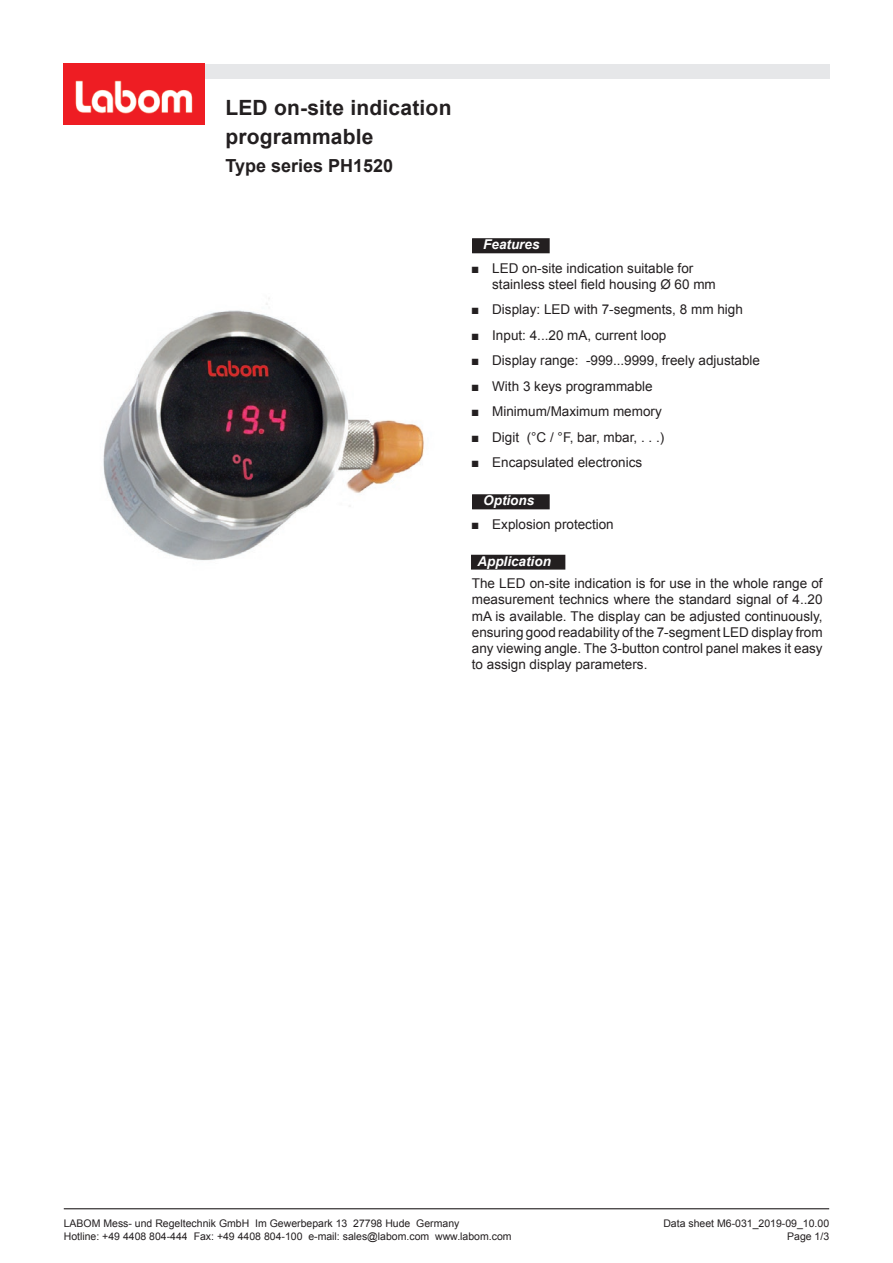
<style>
.page{position:relative;width:893px;height:1263px;background:#fff}
.page>*{position:absolute;margin:0;border:0;box-sizing:border-box;transform-origin:0 0}
.t1{font:700 21px "Arial";letter-spacing:.01em;color:#231f20}
.t2{font:700 18px "Arial";color:#231f20}
.t3{font:700 16.5px "Arial";color:#231f20}
.t4{font:13.5px/16.2px "Arial";color:#231f20}
.t5{font:italic 700 13.5px "Arial";color:#fff}
.t6{font:10.5px "Arial";color:#231f20}
.s1{font-weight:700}
</style>
<div class="page">
<div style="left:200px;top:64px;width:629px;height:15px;background:#e6e7e9"></div>
<img style="left:64px;top:64px;width:140px;height:60px">
<hr style="left:64px;top:1208px;width:765px;height:1px;background:#231f20">
<div style="left:472px;top:555px;width:93px;height:14px;background:#231f20"></div>
<div style="left:471px;top:555px;width:94px;height:15px;border:2px solid #231f20"></div>
<div style="left:473px;top:239px;width:76px;height:14px;background:#231f20"></div>
<div style="left:472px;top:238px;width:78px;height:15px;border:2px solid #231f20"></div>
<div style="left:473px;top:495px;width:76px;height:14px;background:#231f20"></div>
<div style="left:472px;top:494px;width:78px;height:15px;border:2px solid #231f20"></div>
<img style="left:103px;top:298px;width:321px;height:263px">
<p class="t1" style="left:225px;top:94px;width:228px">LED on-site indication</p>
<p class="t1" style="left:225px;top:122px;width:150px">programmable</p>
<p class="t2" style="left:225px;top:154px;width:169px">Type series PH1520</p>
<p class="t3" style="left:225px;top:165px;width:155px">Type series PH1520</p>
<p class="t5" style="left:483px;top:236px;width:58px">Features</p>
<p class="t4" style="left:492px;top:260px;width:225px;text-indent:-21px"><span class="s1">■</span> LED on-site indication suitable for stainless steel field housing Ø 60 mm</p>
<p class="t4" style="left:471px;top:302px;width:273px"><span class="s1">■</span> Display: LED with 7-segments, 8 mm high</p>
<p class="t4" style="left:471px;top:327px;width:197px"><span class="s1">■</span> Input: 4...20 mA, current loop</p>
<p class="t4" style="left:471px;top:353px;width:291px"><span class="s1">■</span> Display range: -999...9999, freely adjustable</p>
<p class="t4" style="left:471px;top:378px;width:183px"><span class="s1">■</span> With 3 keys programmable</p>
<p class="t4" style="left:471px;top:404px;width:192px"><span class="s1">■</span> Minimum/Maximum memory</p>
<p class="t4" style="left:471px;top:429px;width:195px"><span class="s1">■</span> Digit (°C / °F, bar, mbar, . . .)</p>
<p class="t4" style="left:471px;top:455px;width:173px"><span class="s1">■</span> Encapsulated electronics</p>
<p class="t5" style="left:483px;top:492px;width:53px">Options</p>
<p class="t4" style="left:471px;top:516px;width:144px"><span class="s1">■</span> Explosion protection</p>
<p class="t5" style="left:477px;top:552px;width:75px">Application</p>
<p class="t4" style="left:472px;top:575px;width:352px;text-align:justify">The LED on-site indication is for use in the whole range of measurement technics where the standard signal of 4..20 mA is available. The display can be adjusted continuously, ensuring good readability of the 7-segment LED display from any viewing angle. The 3-button control panel makes it easy to assign display parameters.</p>
<p class="t6" style="left:64px;top:1216px;width:397px">LABOM Mess- und Regeltechnik GmbH Im Gewerbepark 13 27798 Hude Germany</p>
<p class="t6" style="left:64px;top:1229px;width:449px">Hotline: +49 4408 804-444 Fax: +49 4408 804-100 e-mail: sales@labom.com www.labom.com</p>
<p class="t6" style="left:663px;top:1216px;width:167px">Data sheet M6-031_2019-09_10.00</p>
<p class="t6" style="left:787px;top:1229px;width:44px">Page 1/3</p>
</div>
